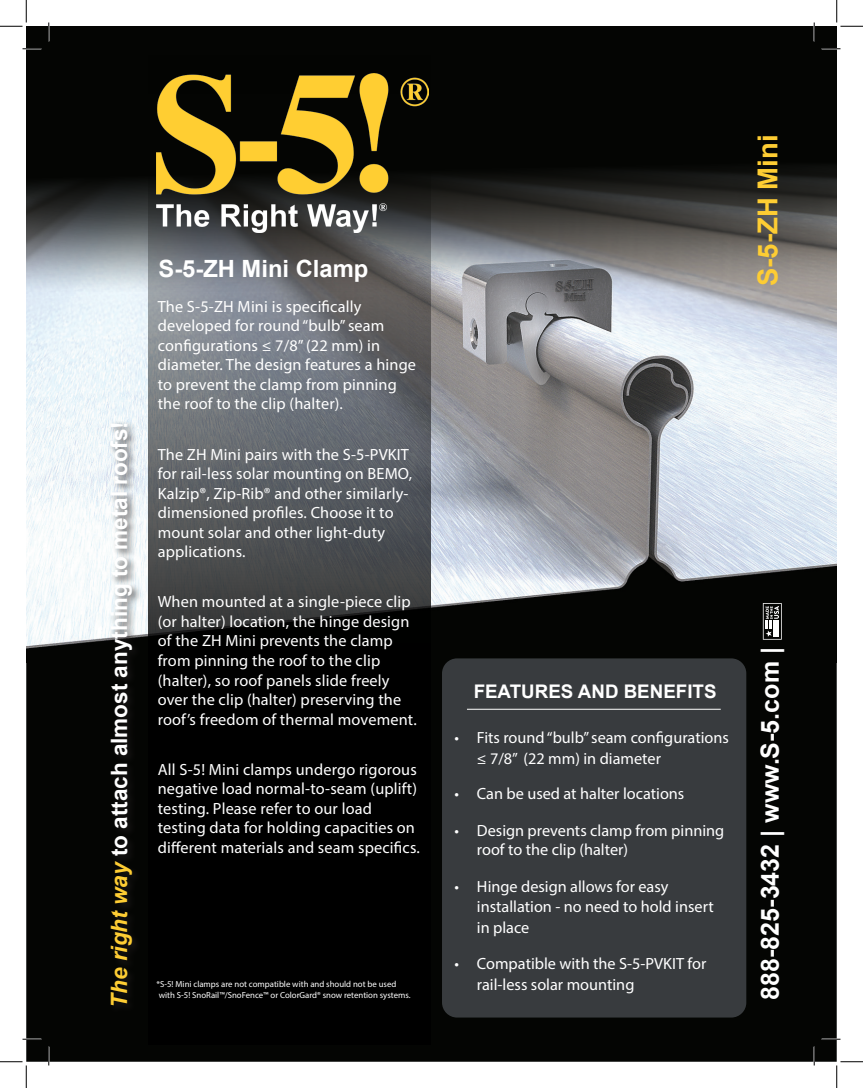
<style>
.page{position:relative;width:863px;height:1088px;background:#fff}
.page>*{position:absolute;margin:0;border:0;box-sizing:border-box;transform-origin:0 0}
.t1{font:700 27.5px "Arial";color:#fecd33}
.t2{font:700 25px "Arial";color:#fff}
.t3{font:700 23.75px "Arial";color:#fff}
.t4{font:700 22.5px "Arial";color:#fff}
.t5{font:700 18.75px "Arial";color:#fff}
.t6{font:16.25px/19.5px "Myriad Pro";letter-spacing:.01em;color:#fff}
.t7{font:8.75px/11.2px "Myriad Pro";color:#fff}
.s1{font-style:italic;color:#fecd33}
</style>
<div class="page">
<div style="left:26px;top:662px;width:810px;height:399px;background:#040503"></div>
<img style="left:26px;top:292px;width:810px;height:370px">
<div style="left:442px;top:658px;width:304px;height:359px;background:#383b3e;border-radius:15px"></div>
<svg style="left:148px;top:292px;width:283px;height:753px;background:#292a2c"></svg>
<hr style="left:467px;top:709px;width:253px;height:1px;background:#fff">
<svg style="left:26px;top:26px;width:810px;height:266px;background:#2e2f2e"></svg>
<div style="left:108px;top:421px;width:34px;height:593px;background:#231f20;opacity:.75"></div>
<svg style="left:762px;top:603px;width:19px;height:36px"></svg>
<img style="left:157px;top:74px;width:271px;height:159px">
<svg style="left:22px;top:48px;width:19px;height:2px"></svg>
<svg style="left:821px;top:48px;width:19px;height:2px"></svg>
<svg style="left:22px;top:1038px;width:19px;height:2px"></svg>
<svg style="left:821px;top:1038px;width:19px;height:2px"></svg>
<svg style="left:48px;top:22px;width:2px;height:19px"></svg>
<svg style="left:48px;top:1046px;width:2px;height:19px"></svg>
<svg style="left:813px;top:22px;width:2px;height:19px"></svg>
<svg style="left:813px;top:1046px;width:2px;height:19px"></svg>
<svg style="left:0;top:0;width:27px;height:27px"></svg>
<svg style="left:0;top:1061px;width:27px;height:27px"></svg>
<svg style="left:836px;top:0;width:26px;height:27px"></svg>
<svg style="left:836px;top:1061px;width:26px;height:27px"></svg>
<h3 class="t4" style="left:104px;top:1007px;width:588px;rotate:-90deg"><span class="s1">The right way</span> to attach almost anything to metal roofs!</h3>
<h3 class="t3" style="left:158px;top:253px;width:211px">S-5-ZH Mini Clamp</h3>
<p class="t6" style="left:158px;top:296px;width:260px">The S-5-ZH Mini is specifically developed for round “bulb” seam configurations ≤ 7/8” (22 mm) in diameter. The design features a hinge to prevent the clamp from pinning the roof to the clip (halter).</p>
<p class="t6" style="left:158px;top:444px;width:256px">The ZH Mini pairs with the S-5-PVKIT for rail-less solar mounting on BEMO,<br>Kalzip®, Zip-Rib® and other similarly&shy;dimensioned profiles. Choose it to mount solar and other light-duty applications.</p>
<p class="t6" style="left:158px;top:592px;width:260px">When mounted at a single-piece clip (or halter) location, the hinge design of the ZH Mini prevents the clamp from pinning the roof to the clip (halter), so roof panels slide freely over the clip (halter) preserving the roof’s freedom of thermal movement.</p>
<p class="t6" style="left:158px;top:759px;width:263px">All S-5! Mini clamps undergo rigorous negative load normal-to-seam (uplift) testing. Please refer to our load testing data for holding capacities on different materials and seam specifics.</p>
<p class="t7" style="left:156px;top:977px;width:255px">*S-5! Mini clamps are not compatible with and should not be used with S-5! SnoRail™/SnoFence™ or ColorGard® snow retention systems.</p>
<h1 class="t1" style="left:749px;top:286px;width:153px;rotate:-90deg">S-5-ZH Mini</h1>
<p class="t5" style="left:473px;top:679px;width:244px">FEATURES AND BENEFITS</p>
<p class="t6" style="left:477px;top:727px;width:253px;line-height:21px;text-indent:-23px">• Fits round “bulb” seam configurations ≤ 7/8” (22 mm) in diameter</p>
<p class="t6" style="left:454px;top:783px;width:231px">• Can be used at halter locations</p>
<p class="t6" style="left:477px;top:820px;width:249px;text-indent:-23px">• Design prevents clamp from pinning roof to the clip (halter)</p>
<p class="t6" style="left:477px;top:877px;width:238px;text-indent:-23px">• Hinge design allows for easy installation - no need to hold insert</p>
<p class="t6" style="left:477px;top:917px;width:54px">in place</p>
<p class="t6" style="left:477px;top:953px;width:231px;line-height:21px;text-indent:-23px">• Compatible with the S-5-PVKIT for rail-less solar mounting</p>
<h2 class="t2" style="left:753px;top:999px;width:354px;rotate:-90deg">888-825-3432 | www.S-5.com |</h2>
</div>
